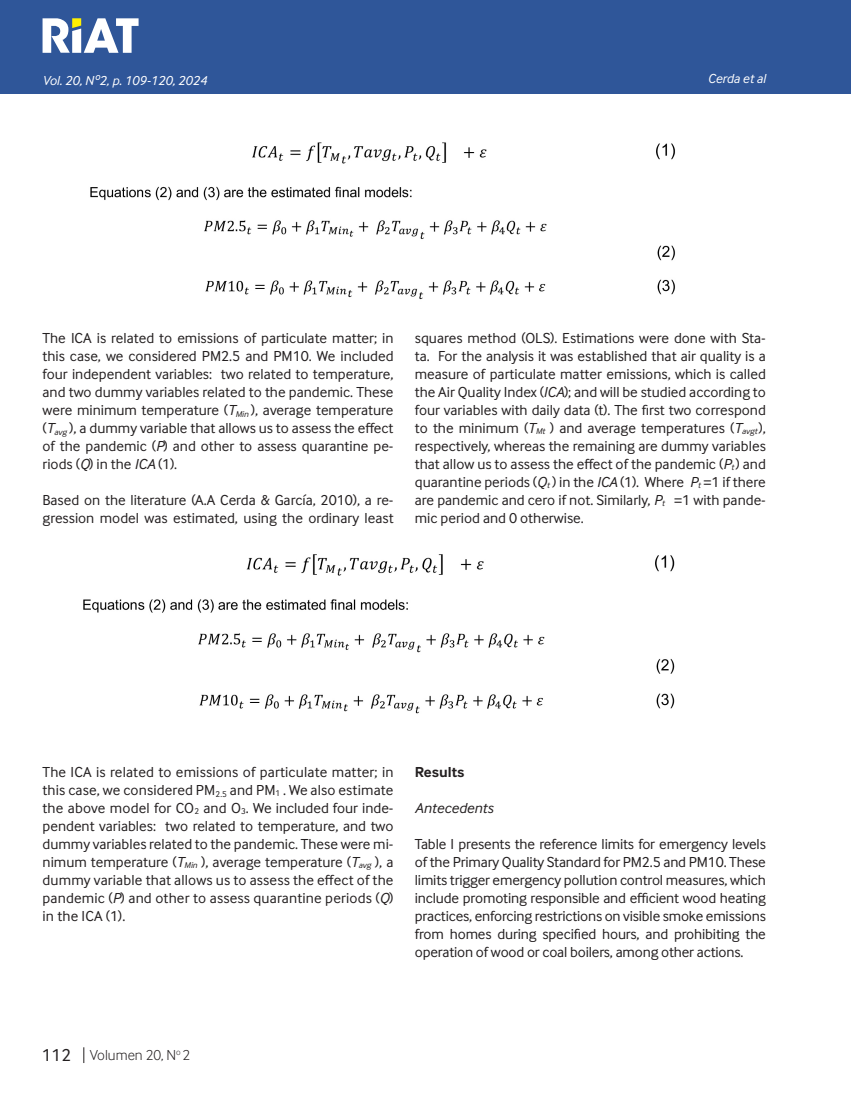
<style>
.page{position:relative;width:851px;height:1106px;background:#fff}
.page>*{position:absolute;margin:0;border:0;box-sizing:border-box;transform-origin:0 0}
.t1{font:15px/18px "Inter Face";color:#231f20;text-align:justify}
.t2{font:300 15px "Inter Face";color:#231f20}
.t3{font:italic 15px "Inter Face";color:#231f20}
.t4{font:700 15px "Inter Face";color:#231f20}
.Cuño_de_pagina{font:italic 13.5px "Inter Face";color:#fff}
.s1{font-style:italic}
.s2{font-style:italic;font-size:8.7px}
.s3{font-size:8.7px}
.s4{font-weight:400;font-size:18px}
</style>
<div class="page">
<div style="left:0;top:0;width:850px;height:94px;background:#2f5699"></div>
<hr style="left:850px;top:0;width:1px;height:94px;background:#2f5699">
<svg style="left:43px;top:18px;width:95px;height:35px"></svg>
<svg style="left:83px;top:1047px;width:1px;height:16px"></svg>
<img style="left:90px;top:142px;width:585px;height:158px">
<img style="left:83px;top:554px;width:592px;height:160px">
<p class="Cuño_de_pagina" style="left:43px;top:72px;width:166px">Vol. 20, Nº2, p. 109-120, 2024</p>
<p class="Cuño_de_pagina" style="left:707px;top:71px;width:60px">Cerda et al</p>
<p class="t1" style="left:43px;top:329px;width:352px">The ICA is related to emissions of particulate matter; in this case, we considered PM2.5 and PM10. We included four independent variables: two related to temperature, and two dummy variables related to the pandemic. These were minimum temperature (<span class="s1">T</span><sub>Min</sub> ), average temperature (<span class="s1">T</span><sub>avg</sub> ), a dummy variable that allows us to assess the effect of the pandemic (<span class="s1">P</span>) and other to assess quarantine pe&shy;riods (<span class="s1">Q</span>) in the <span class="s1">ICA</span> (1).</p>
<p class="t1" style="left:43px;top:491px;width:352px">Based on the literature (A.A Cerda &amp; García, 2010), a re&shy;gression model was estimated, using the ordinary least</p>
<p class="t1" style="left:415px;top:329px;width:352px">squares method (OLS). Estimations were done with Sta&shy;ta. For the analysis it was established that air quality is a measure of particulate matter emissions, which is called the Air Quality Index (<span class="s1">ICA</span>); and will be studied according to four variables with daily data (t). The first two correspond to the minimum (<span class="s1">T</span><span class="s2">Mt</span> ) and average temperatures (<span class="s1">T</span><span class="s2">avgt</span> ), respectively, whereas the remaining are dummy variables that allow us to assess the effect of the pandemic (<span class="s1">P</span><span class="s2">t</span> ) and quarantine periods (<span class="s1">Q</span><span class="s2">t</span> ) in the <span class="s1">ICA</span> (1). Where <span class="s1">P</span><span class="s2">t</span> =1 if there are pandemic and cero if not. Similarly, <span class="s1">P</span><span class="s2">t</span> =1 with pande&shy;mic period and 0 otherwise.</p>
<p class="t1" style="left:43px;top:763px;width:352px">The ICA is related to emissions of particulate matter; in this case, we considered PM<sub>2.5</sub> and PM<span class="s3">1</span> . We also estimate the above model for CO<span class="s3">2</span> and O<span class="s3">3</span>. We included four inde&shy;pendent variables: two related to temperature, and two dummy variables related to the pandemic. These were mi&shy;nimum temperature (<span class="s1">T</span><span class="s2">Min</span> ), average temperature (<span class="s1">T</span><span class="s2">avg</span> ), a dummy variable that allows us to assess the effect of the pandemic (<span class="s1">P</span>) and other to assess quarantine periods (<span class="s1">Q</span>) in the ICA (1).</p>
<p class="t4" style="left:415px;top:763px;width:51px">Results</p>
<p class="t3" style="left:415px;top:799px;width:80px">Antecedents</p>
<p class="t1" style="left:415px;top:835px;width:352px">Table I presents the reference limits for emergency levels of the Primary Quality Standard for PM2.5 and PM10. These limits trigger emergency pollution control measures, which include promoting responsible and efficient wood heating practices, enforcing restrictions on visible smoke emissions from homes during specified hours, and prohibiting the operation of wood or coal boilers, among other actions.</p>
<p class="t2" style="left:42px;top:1046px;width:150px"><span class="s4">112</span> Volumen 20, N<sup>o</sup> 2</p>
</div>
